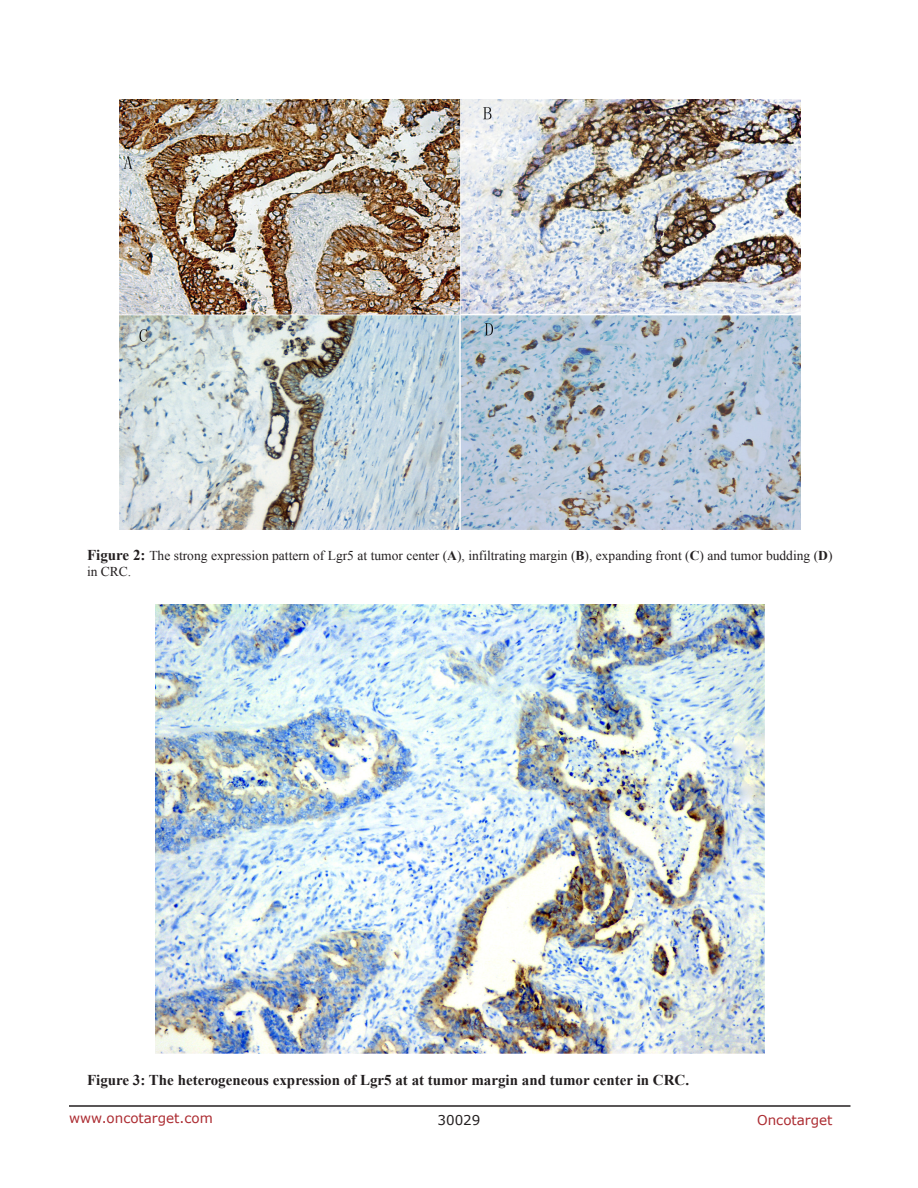
<style>
.page{position:relative;width:918px;height:1188px;background:#fff}
.page>*{position:absolute;margin:0;border:0;box-sizing:border-box;transform-origin:0 0}
.FigureText{font:700 15px "Times New Roman";color:#231f20}
.FigureText-2{font:13.5px/16.2px "Times New Roman";color:#231f20}
.t1{font:13.5px "Verdana";color:#ac2b31}
.t2{font:13.5px "Verdana";color:#231f20}
.s1{font-weight:700;font-size:15px}
.s2{font-weight:700}
</style>
<div class="page">
<hr style="left:69px;top:1105px;width:781px;height:2px;background:#231f20">
<img style="left:155px;top:605px;width:609px;height:449px">
<img style="left:119px;top:99px;width:681px;height:431px">
<p class="FigureText-2" style="left:87px;top:547px;width:747px"><span class="s1">Figure 2:</span> The strong expression pattern of Lgr5 at tumor center (<span class="s2">A</span>), infiltrating margin (<span class="s2">B</span>), expanding front (<span class="s2">C</span>) and tumor budding (<span class="s2">D</span>) in CRC.</p>
<p class="FigureText" style="left:87px;top:1070px;width:604px">Figure 3: The heterogeneous expression of Lgr5 at at tumor margin and tumor center in CRC.</p>
<p class="t1" style="left:69px;top:1109px;width:145px">www.oncotarget.com</p>
<p class="t2" style="left:438px;top:1111px;width:44px">30029</p>
<p class="t1" style="left:757px;top:1111px;width:77px">Oncotarget</p>
</div>
